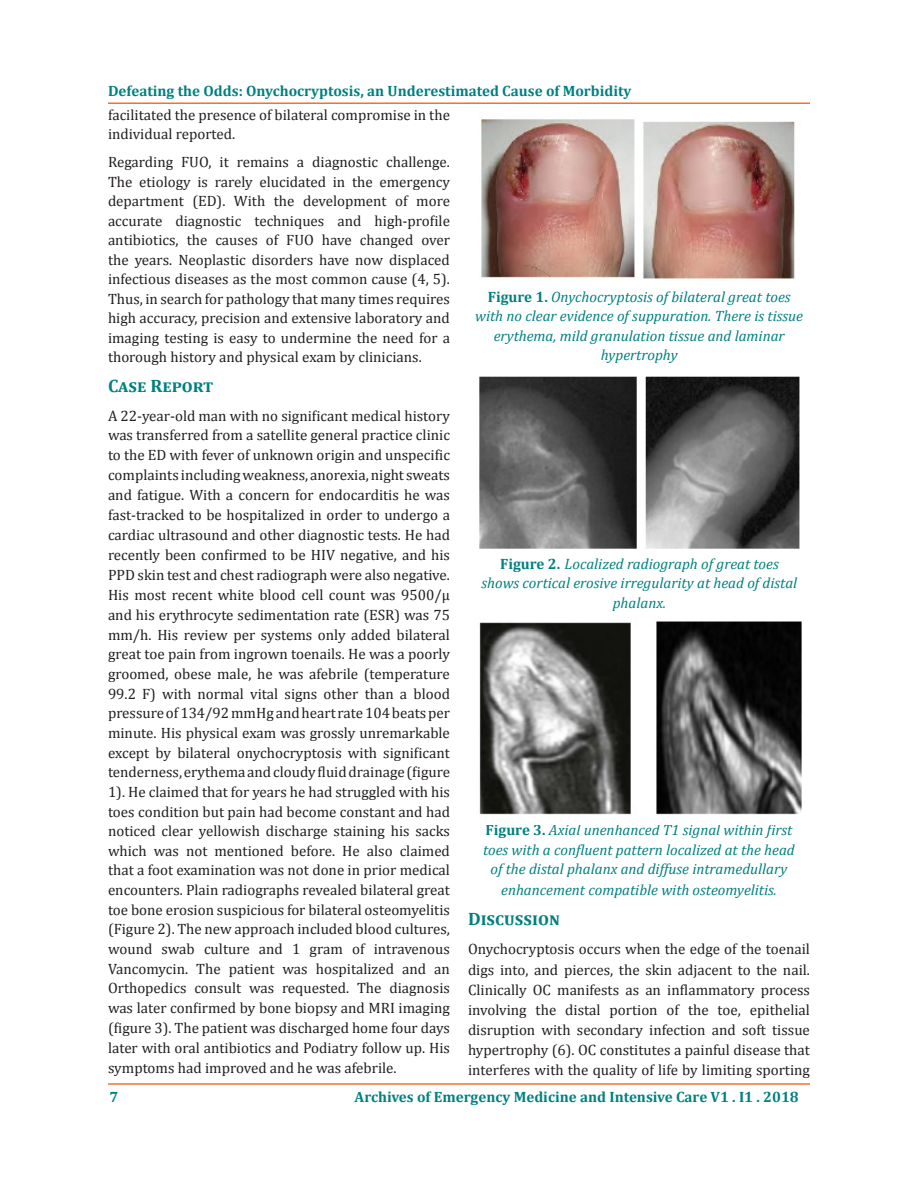
<style>
.page{position:relative;width:918px;height:1188px;background:#fff}
.page>*{position:absolute;margin:0;border:0;box-sizing:border-box;transform-origin:0 0}
.t1{font:700 18px "Cambria";color:#008080}
.t2{font:15px/19.8px "Cambria";color:#231f20;text-align:justify}
.t3{font:italic 15px/19.5px "Cambria";color:#008080;text-align:center}
.t4{font:700 15px "Cambria";color:#008080}
.s1{font-weight:700;font-style:normal}
</style>
<div class="page">
<hr style="left:108px;top:1083px;width:702px;height:2px;background:#f37232">
<hr style="left:108px;top:102px;width:702px;height:2px;background:#f37131">
<img style="left:481px;top:119px;width:314px;height:160px">
<img style="left:479px;top:376px;width:321px;height:173px">
<img style="left:479px;top:621px;width:323px;height:194px">
<p class="t4" style="left:108px;top:80px;width:525px">Defeating the Odds: Onychocryptosis, an Underestimated Cause of Morbidity</p>
<p class="t2" style="left:108px;top:105px;width:343px">facilitated the presence of bilateral compromise in the individual reported.</p>
<p class="t2" style="left:108px;top:152px;width:344px">Regarding FUO, it remains a diagnostic challenge.<br>The etiology is rarely elucidated in the emergency department (ED). With the development of more accurate diagnostic techniques and high-profile antibiotics, the causes of FUO have changed over the years. Neoplastic disorders have now displaced infectious diseases as the most common cause (4, 5).<br>Thus, in search for pathology that many times requires high accuracy, precision and extensive laboratory and imaging testing is easy to undermine the need for a thorough history and physical exam by clinicians.</p>
<p class="t1" style="left:108px;top:373px;width:107px">Case Report</p>
<p class="t2" style="left:108px;top:405px;width:344px">A 22-year-old man with no significant medical history was transferred from a satellite general practice clinic to the ED with fever of unknown origin and unspecific complaints including weakness, anorexia, night sweats and fatigue. With a concern for endocarditis he was fast-tracked to be hospitalized in order to undergo a cardiac ultrasound and other diagnostic tests. He had recently been confirmed to be HIV negative, and his PPD skin test and chest radiograph were also negative.<br>His most recent white blood cell count was 9500/μ and his erythrocyte sedimentation rate (ESR) was 75 mm/h. His review per systems only added bilateral great toe pain from ingrown toenails. He was a poorly groomed, obese male, he was afebrile (temperature 99.2 F) with normal vital signs other than a blood pressure of 134/92 mmHg and heart rate 104 beats per minute. His physical exam was grossly unremarkable except by bilateral onychocryptosis with significant tenderness, erythema and cloudy fluid drainage (figure 1). He claimed that for years he had struggled with his toes condition but pain had become constant and had noticed clear yellowish discharge staining his sacks which was not mentioned before. He also claimed that a foot examination was not done in prior medical encounters. Plain radiographs revealed bilateral great toe bone erosion suspicious for bilateral osteomyelitis (Figure 2). The new approach included blood cultures, wound swab culture and 1 gram of intravenous Vancomycin. The patient was hospitalized and an Orthopedics consult was requested. The diagnosis was later confirmed by bone biopsy and MRI imaging (figure 3). The patient was discharged home four days later with oral antibiotics and Podiatry follow up. His symptoms had improved and he was afebrile.</p>
<p class="t3" style="left:475px;top:286px;width:329px"><span class="s1">Figure 1.</span> Onychocryptosis of bilateral great toes with no clear evidence of suppuration. There is tissue erythema, mild granulation tissue and laminar hypertrophy</p>
<p class="t3" style="left:482px;top:553px;width:317px"><span class="s1">Figure 2.</span> Localized radiograph of great toes shows cortical erosive irregularity at head of distal phalanx.</p>
<p class="t3" style="left:483px;top:820px;width:313px"><span class="s1">Figure 3.</span> Axial unenhanced T1 signal within first toes with a confluent pattern localized at the head of the distal phalanx and diffuse intramedullary</p>
<p class="t3" style="left:501px;top:880px;width:277px">enhancement compatible with osteomyelitis.</p>
<p class="t1" style="left:468px;top:906px;width:93px">Discussion</p>
<p class="t2" style="left:468px;top:939px;width:344px">Onychocryptosis occurs when the edge of the toenail digs into, and pierces, the skin adjacent to the nail.<br>Clinically OC manifests as an inflammatory process involving the distal portion of the toe, epithelial disruption with secondary infection and soft tissue hypertrophy (6). OC constitutes a painful disease that interferes with the quality of life by limiting sporting</p>
<p class="t4" style="left:110px;top:1087px;width:10px">7</p>
<p class="t4" style="left:355px;top:1086px;width:446px">Archives of Emergency Medicine and Intensive Care V1 . I1 . 2018</p>
</div>
